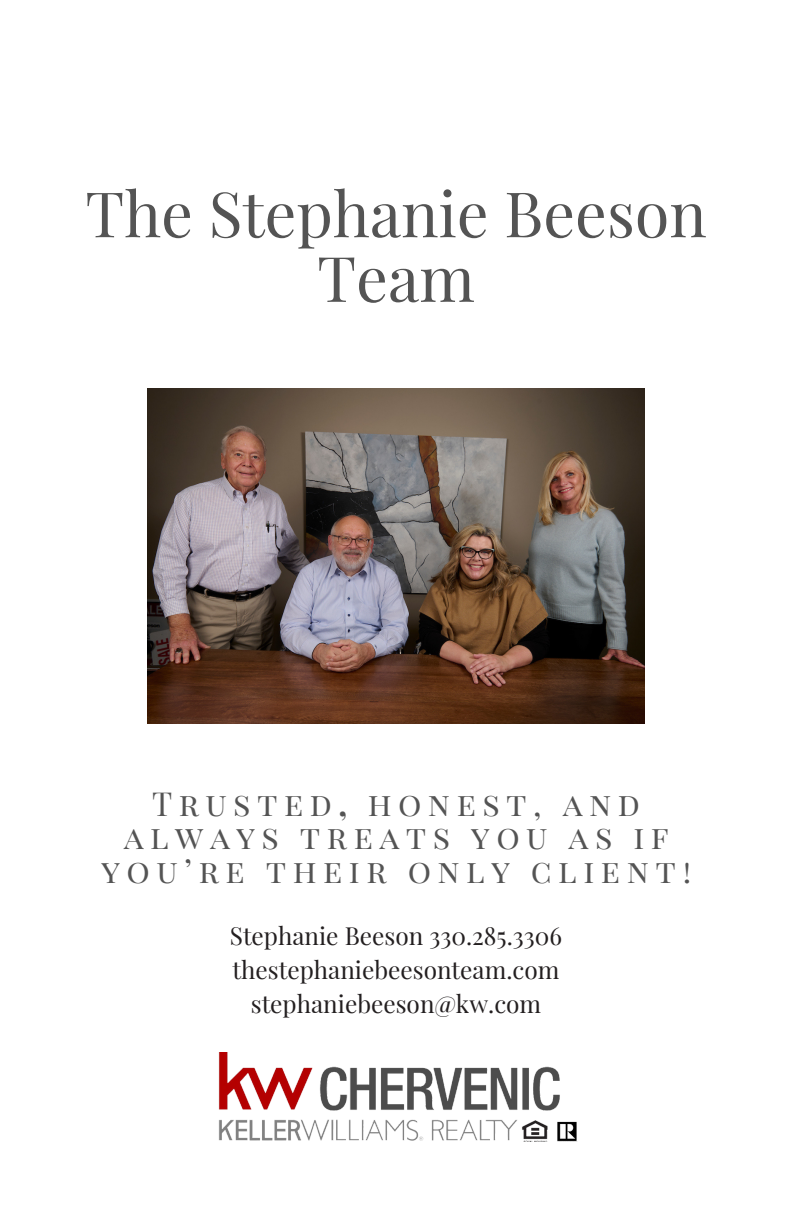
<style>
.page{position:relative;width:792px;height:1224px;background:#fff}
.page>*{position:absolute;margin:0;border:0;box-sizing:border-box;transform-origin:0 0}
.t1{font:62.8px/64.6px "Playfair Display";color:#545454;text-align:center}
.t2{font:32.4px/33.6px "Playfair Display SC";letter-spacing:.2em;color:#545454;text-align:center}
.t3{font:24.4px/33.6px "Playfair Display";color:#231f20;text-align:center}
.s1{font-weight:700}
</style>
<div class="page">
<img style="left:148px;top:389px;width:496px;height:335px">
<img style="left:218px;top:1053px;width:359px;height:88px">
<p class="t1" style="left:85px;top:176px;width:623px">The Stephanie Beeson<br>Team</p>
<p class="t2" style="left:101px;top:784px;width:592px">Trusted<span class="s1">,</span> honest, and always treats you as if you’re their only client!</p>
<p class="t3" style="left:230px;top:918px;width:334px">Stephanie Beeson 330.285.3306 thestephaniebeesonteam.com stephaniebeeson@kw.com</p>
</div>
